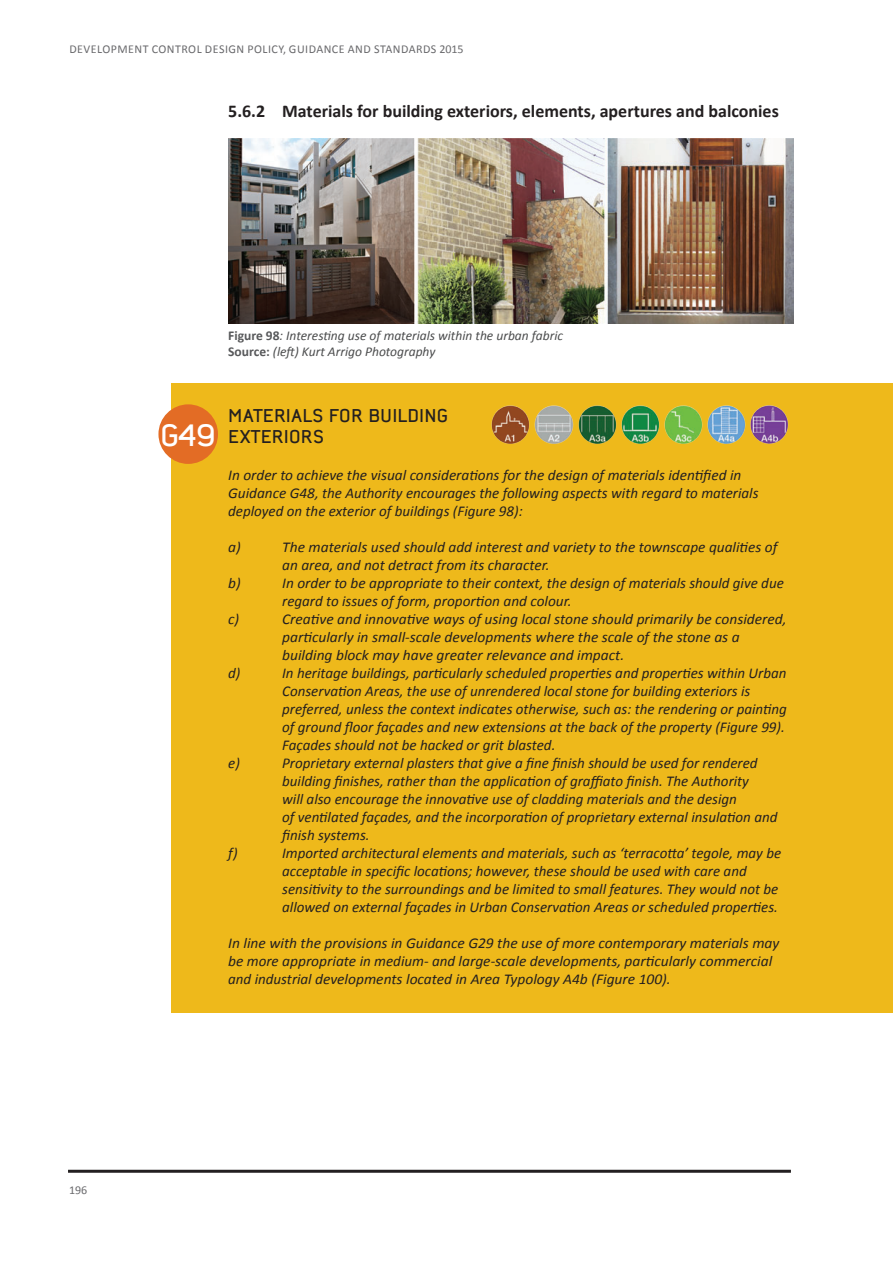
<style>
.page{position:relative;width:893px;height:1263px;background:#fff}
.page>*{position:absolute;margin:0;border:0;box-sizing:border-box;transform-origin:0 0}
.t1{font:700 30px "Nordstern Demo";color:#fff}
.Subtitle{font:700 18px "Calibri";color:#231f20}
.Title_yellow_box{font:700 18px "Nordstern Demo";color:#231f20}
.Text_yellow_box{font:italic 15px/18px "Calibri";color:#231f20}
.t2{font:italic 13.5px "Calibri";color:#4b4c4d}
.t3{font:12px "Calibri";letter-spacing:.04em;color:#69696c}
.s1{font-weight:700;font-style:normal;color:#57585a}
</style>
<div class="page">
<hr style="left:68px;top:1170px;width:723px;height:3px;background:#231f20">
<div style="left:172px;top:383px;width:721px;height:629px;background:#eeb91b"></div>
<img style="left:228px;top:138px;width:565px;height:186px">
<div style="left:158px;top:404px;width:60px;height:60px;background:#e36c25;border-radius:50%"></div>
<img style="left:491px;top:405px;width:298px;height:39px">
<p class="t3" style="left:69px;top:41px;width:396px">DEVELOPMENT CONTROL DESIGN POLICY, GUIDANCE AND STANDARDS 2015</p>
<p class="Subtitle" style="left:228px;top:99px;width:552px">5.6.2 Materials for building exteriors, elements, apertures and balconies</p>
<p class="t2" style="left:228px;top:326px;width:336px"><span class="s1">Figure 98</span>: Interesting use of materials within the urban fabric</p>
<p class="t2" style="left:228px;top:343px;width:209px"><span class="s1">Source:</span> (left) Kurt Arrigo Photography</p>
<p class="t1" style="left:160px;top:417px;width:58px">G49</p>
<p class="Title_yellow_box" style="left:228px;top:404px;width:222px">MATERIALS FOR BUILDING</p>
<p class="Title_yellow_box" style="left:228px;top:426px;width:98px">EXTERIORS</p>
<p class="Text_yellow_box" style="left:228px;top:466px;width:532px">In order to achieve the visual considerations for the design of materials identified in<br>Guidance G48, the Authority encourages the following aspects with regard to materials deployed on the exterior of buildings (Figure 98):</p>
<p class="Text_yellow_box" style="left:228px;top:538px;width:14px">a)</p>
<p class="Text_yellow_box" style="left:282px;top:538px;width:497px">The materials used should add interest and variety to the townscape qualities of an area, and not detract from its character.</p>
<p class="Text_yellow_box" style="left:228px;top:574px;width:14px">b)</p>
<p class="Text_yellow_box" style="left:282px;top:574px;width:503px">In order to be appropriate to their context, the design of materials should give due regard to issues of form, proportion and colour.</p>
<p class="Text_yellow_box" style="left:228px;top:610px;width:13px">c)</p>
<p class="Text_yellow_box" style="left:282px;top:610px;width:506px">Creative and innovative ways of using local stone should primarily be considered, particularly in small-scale developments where the scale of the stone as a building block may have greater relevance and impact.</p>
<p class="Text_yellow_box" style="left:228px;top:664px;width:14px">d)</p>
<p class="Text_yellow_box" style="left:282px;top:664px;width:506px">In heritage buildings, particularly scheduled properties and properties within Urban Conservation Areas, the use of unrendered local stone for building exteriors is preferred, unless the context indicates otherwise, such as: the rendering or painting of ground floor façades and new extensions at the back of the property (Figure 99).<br>Façades should not be hacked or grit blasted.</p>
<p class="Text_yellow_box" style="left:228px;top:754px;width:13px">e)</p>
<p class="Text_yellow_box" style="left:282px;top:754px;width:497px">Proprietary external plasters that give a fine finish should be used for rendered building finishes, rather than the application of graffiato finish. The Authority<br>will also encourage the innovative use of cladding materials and the design<br>of ventilated façades, and the incorporation of proprietary external insulation and finish systems.</p>
<p class="Text_yellow_box" style="left:228px;top:844px;width:11px">f)</p>
<p class="Text_yellow_box" style="left:282px;top:844px;width:501px">Imported architectural elements and materials, such as ‘terracotta’ tegole, may be acceptable in specific locations; however, these should be used with care and sensitivity to the surroundings and be limited to small features. They would not be allowed on external façades in Urban Conservation Areas or scheduled properties.</p>
<p class="Text_yellow_box" style="left:228px;top:934px;width:553px">In line with the provisions in Guidance G29 the use of more contemporary materials may be more appropriate in medium- and large-scale developments, particularly commercial and industrial developments located in Area Typology A4b (Figure 100).</p>
<p class="t3" style="left:69px;top:1182px;width:20px">196</p>
</div>
